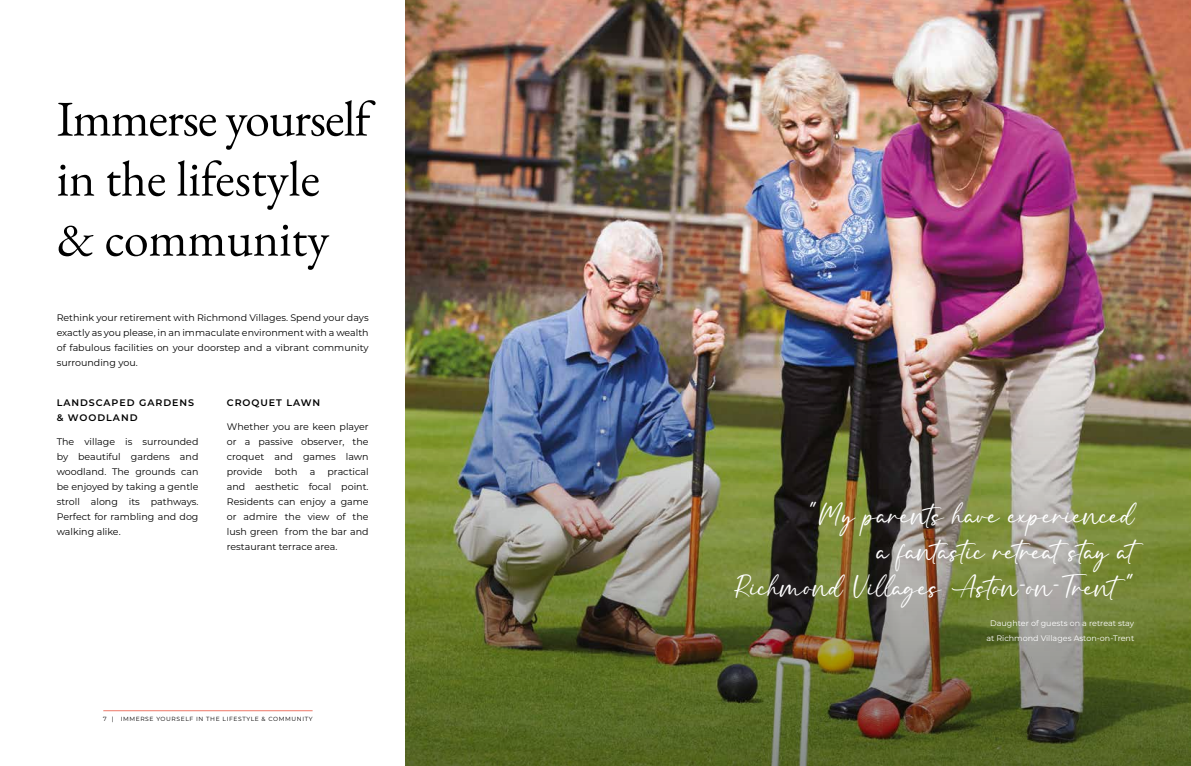
<style>
.page{position:relative;width:1191px;height:766px;background:#fff}
.page>*{position:absolute;margin:0;border:0;box-sizing:border-box;transform-origin:0 0}
.t1{font:50px/60px "EB Garamond";color:#000}
.t2{font:31px/36px "Natalie";color:#fff;text-align:right}
.t3{font:9.5px/15px "Montserrat";color:#000;text-align:justify}
.t4{font:600 9.5px/15px "Montserrat";letter-spacing:.1em;color:#000}
.t5{font:8px/15px "Montserrat";color:#fff;text-align:center}
.t6{font:6px "Montserrat";letter-spacing:.1em;color:#000}
</style>
<div class="page">
<img style="left:405px;top:0;width:786px;height:142px">
<img style="left:405px;top:142px;width:786px;height:623px">
<hr style="left:103px;top:710px;width:209px;height:1px;background:#ee7768">
<h1 class="t1" style="left:57px;top:89px;width:315px">Immerse yourself in the lifestyle<br>&amp; community</h1>
<p class="t3" style="left:57px;top:310px;width:313px">Rethink your retirement with Richmond Villages. Spend your days exactly as you please, in an immaculate environment with a wealth of fabulous facilities on your doorstep and a vibrant community surrounding you.</p>
<p class="t4" style="left:57px;top:395px;width:139px">LANDSCAPED GARDENS &amp; WOODLAND</p>
<p class="t3" style="left:57px;top:433px;width:143px">The village is surrounded by beautiful gardens and woodland. The grounds can be enjoyed by taking a gentle stroll along its pathways.<br>Perfect for rambling and dog walking alike.</p>
<p class="t4" style="left:227px;top:395px;width:95px">CROQUET LAWN</p>
<p class="t3" style="left:227px;top:418px;width:143px">Whether you are keen player or a passive observer, the croquet and games lawn provide</p>
<p class="t3" style="left:227px;top:463px;width:143px;text-indent:101px">practical and aesthetic focal point.<br>Residents can enjoy a game or admire the view of the lush green from the bar and restaurant terrace area.</p>
<p class="t3" style="left:275px;top:463px;width:24px">both</p>
<p class="t3" style="left:310px;top:463px;width:7px">a</p>
<p class="t6" style="left:103px;top:714px;width:211px">7 | IMMERSE YOURSELF IN THE LIFESTYLE &amp; COMMUNITY</p>
<h2 class="t2" style="left:733px;top:500px;width:403px">“My parents have experienced<br>a fantastic retreat stay at<br>Richmond Villages Aston-on-Trent ”</h2>
<p class="t5" style="left:986px;top:615px;width:149px">Daughter of guests on a retreat stay at Richmond Villages Aston-on-Trent</p>
</div>
